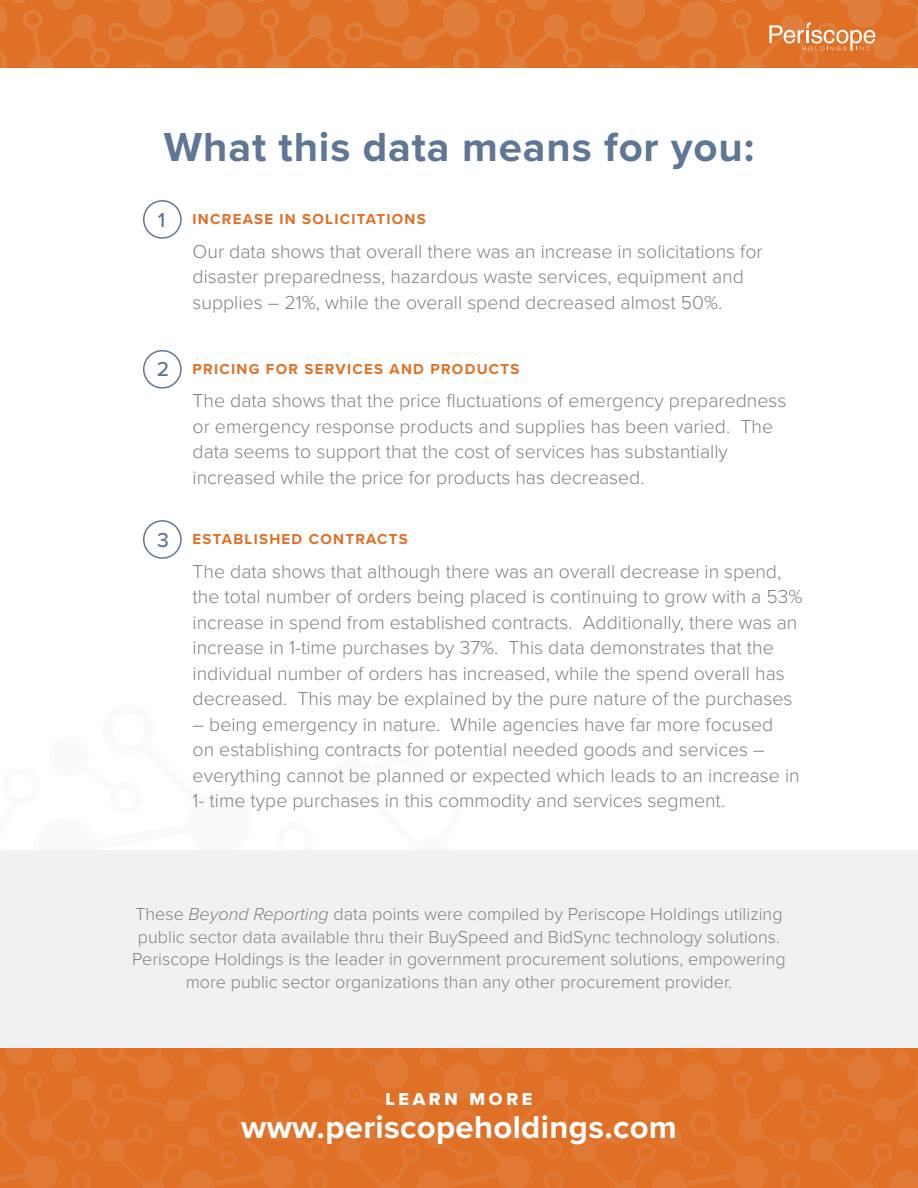
<style>
.page{position:relative;width:918px;height:1188px;background:#fff}
.page>*{position:absolute;margin:0;border:0;box-sizing:border-box;transform-origin:0 0}
.Header_1{font:700 42px "Proxima Nova";letter-spacing:.02em;color:#5f7694}
.t1{font:700 32.85px "Proxima Nova";letter-spacing:.01em;color:#fff}
.t2{font:500 21px "Proxima Nova";color:#5f7694}
.Body_Copy{font:300 19.5px/25.5px "Proxima Nova";color:#818286}
.Body_Copy-2{font:300 18px/22.5px "Proxima Nova";color:#818286;text-align:center}
.t3{font:18px "Proxima Nova Extrabld";letter-spacing:.2em;color:#fff}
.t4{font:700 15px "Proxima Nova";letter-spacing:.085em;color:#df7026}
.s1{font-style:italic}
</style>
<div class="page">
<div style="left:0;top:850px;width:918px;height:198px;background:#f0f1f1"></div>
<svg style="left:459px;top:0;width:459px;height:68px;fill:#df7026"></svg>
<svg style="left:0;top:0;width:459px;height:68px;fill:#df7026"></svg>
<div style="left:458px;top:1048px;width:460px;height:140px;background:linear-gradient(to right,#df732b,#df732b)"></div>
<div style="left:0;top:1048px;width:459px;height:140px;background:linear-gradient(to right,#df732b,#df732b)"></div>
<svg style="left:769px;top:22px;width:106px;height:29px"></svg>
<div style="left:143px;top:200px;width:39px;height:39px;border:2px solid #5f7694;border-radius:50%"></div>
<div style="left:143px;top:350px;width:39px;height:39px;border:2px solid #5f7694;border-radius:50%"></div>
<div style="left:143px;top:520px;width:39px;height:39px;border:2px solid #5f7694;border-radius:50%"></div>
<p class="Header_1" style="left:164px;top:122px;width:592px">What this data means for you:</p>
<h4 class="t2" style="left:158px;top:207px;width:9px">1</h4>
<h4 class="t4" style="left:193px;top:210px;width:235px">INCREASE IN SOLICITATIONS</h4>
<p class="Body_Copy" style="left:193px;top:239px;width:572px">Our data shows that overall there was an increase in solicitations for disaster preparedness, hazardous waste services, equipment and supplies – 21%, while the overall spend decreased almost 50%.</p>
<h4 class="t2" style="left:157px;top:357px;width:14px">2</h4>
<h4 class="t4" style="left:193px;top:360px;width:328px">PRICING FOR SERVICES AND PRODUCTS</h4>
<p class="Body_Copy" style="left:193px;top:388px;width:595px">The data shows that the price fluctuations of emergency preparedness or emergency response products and supplies has been varied. The data seems to support that the cost of services has substantially increased while the price for products has decreased.</p>
<h4 class="t2" style="left:157px;top:527px;width:13px">3</h4>
<h4 class="t4" style="left:193px;top:530px;width:217px">ESTABLISHED CONTRACTS</h4>
<p class="Body_Copy" style="left:193px;top:559px;width:611px">The data shows that although there was an overall decrease in spend, the total number of orders being placed is continuing to grow with a 53% increase in spend from established contracts. Additionally, there was an increase in 1-time purchases by 37%. This data demonstrates that the individual number of orders has increased, while the spend overall has decreased. This may be explained by the pure nature of the purchases</p>
<p class="Body_Copy" style="left:193px;top:712px;width:609px">– being emergency in nature. While agencies have far more focused on establishing contracts for potential needed goods and services – everything cannot be planned or expected which leads to an increase in 1- time type purchases in this commodity and services segment.</p>
<p class="Body_Copy-2" style="left:132px;top:903px;width:655px">These <span class="s1">Beyond Reporting</span> data points were compiled by Periscope Holdings utilizing public sector data available thru their BuySpeed and BidSync technology solutions.<br>Periscope Holdings is the leader in government procurement solutions, empowering more public sector organizations than any other procurement provider.</p>
<h4 class="t3" style="left:386px;top:1089px;width:148px">LEARN MORE</h4>
<h4 class="t1" style="left:241px;top:1107px;width:437px">www.periscopeholdings.com</h4>
</div>
